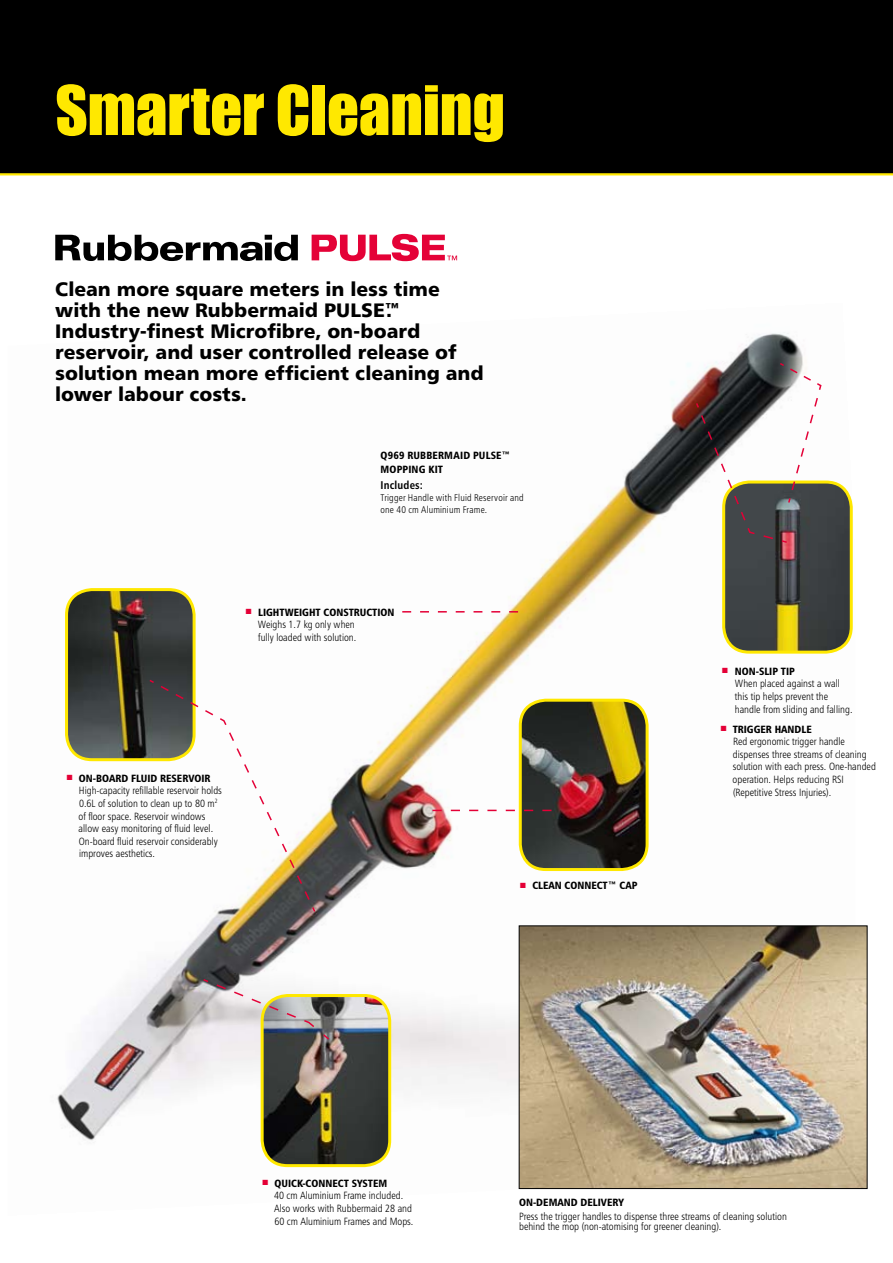
<style>
.page{position:relative;width:893px;height:1263px;background:#fff}
.page>*{position:absolute;margin:0;border:0;box-sizing:border-box;transform-origin:0 0}
.t1{font:63px "Impact";letter-spacing:-.005em;color:#ffe800}
.t2{font:19.5px/21px "Humanist 777 BT Black B";color:#000}
.t3{font:11.25px "Humanist 777 BT Bold Condensed B";color:#000}
.t4{font:10.5px/12.6px "Humanist 777 BT Light Condensed B";color:#000}
.t5{font:10.5px "Humanist 777 BT Black Condensed B";color:#000}
.t6{font:10.5px/13.5px "Humanist 777 BT Black Condensed B";letter-spacing:.02em;color:#000}
.t7{font:9.75px/12px "Humanist 777 BT Light Condensed B";letter-spacing:.02em;color:#000}
.s1{color:#e40036}
</style>
<div class="page">
<img style="left:57px;top:332px;width:798px;height:858px">
<div style="left:0;top:0;width:893px;height:174px;background:#000"></div>
<hr style="left:0;top:173px;width:893px;height:2px;background:#ffe800">
<img style="left:521px;top:927px;width:344px;height:260px">
<div style="left:519px;top:925px;width:348px;height:264px;border:1px solid #000"></div>
<img style="left:262px;top:995px;width:128px;height:170px">
<div style="left:261px;top:994px;width:130px;height:173px;border:3px solid #ffe800;border-radius:26px"></div>
<img style="left:520px;top:700px;width:127px;height:169px">
<div style="left:519px;top:699px;width:130px;height:172px;border:3px solid #ffe800;border-radius:26px"></div>
<img style="left:724px;top:482px;width:127px;height:170px">
<div style="left:722px;top:480px;width:131px;height:174px;border:3px solid #ffe800;border-radius:26px"></div>
<img style="left:67px;top:590px;width:127px;height:170px">
<div style="left:65px;top:588px;width:131px;height:173px;border:3px solid #ffe800;border-radius:26px"></div>
<svg style="left:202px;top:978px;width:129px;height:63px"></svg>
<svg style="left:148px;top:678px;width:169px;height:235px"></svg>
<svg style="left:695px;top:362px;width:127px;height:182px"></svg>
<svg style="left:432px;top:810px;width:119px;height:1px"></svg>
<svg style="left:55px;top:235px;width:243px;height:26px"></svg>
<svg style="left:312px;top:234px;width:145px;height:27px"></svg>
<svg style="left:402px;top:611px;width:116px;height:1px"></svg>
<h1 class="t1" style="left:55px;top:71px;width:451px">Smarter Cleaning</h1>
<h2 class="t2" style="left:55px;top:278px;width:430px">Clean more square meters in less time with the new Rubbermaid PULSE™.<br>Industry-finest Microfibre, on-board reservoir, and user controlled release of solution mean more efficient cleaning and lower labour costs.</h2>
<p class="t6" style="left:381px;top:448px;width:131px">Q969 RUBBERMAID PULSE™<br>MOPPING</p>
<p class="t5" style="left:428px;top:462px;width:16px">KIT</p>
<p class="t3" style="left:381px;top:478px;width:44px">Includes:</p>
<p class="t7" style="left:381px;top:492px;width:145px">Trigger Handle with Fluid Reservoir and one 40 cm Aluminium Frame.</p>
<p class="t5" style="left:246px;top:605px;width:150px"><span class="s1">■</span> LIGHTWEIGHT CONSTRUCTION</p>
<p class="t4" style="left:258px;top:618px;width:100px">Weighs 1.7 kg only when fully loaded with solution.</p>
<p class="t5" style="left:67px;top:771px;width:145px"><span class="s1">■</span> ON-BOARD FLUID RESERVOIR</p>
<p class="t4" style="left:78px;top:784px;width:145px">High-capacity refillable reservoir holds 0.6L of solution to clean up to 80 m<sup>2 </sup>of floor space. Reservoir windows allow easy monitoring of fluid level.<br>On-board fluid reservoir considerably improves aesthetics.</p>
<p class="t5" style="left:520px;top:879px;width:119px"><span class="s1">■</span> CLEAN CONNECT™ CAP</p>
<p class="t5" style="left:722px;top:664px;width:19px"><span class="s1">■</span> NON</p>
<p class="t5" style="left:756px;top:664px;width:41px">-SLI P TIP</p>
<p class="t4" style="left:735px;top:677px;width:119px">When placed against a wall this tip helps prevent the handle from sliding and falling.</p>
<p class="t5" style="left:721px;top:722px;width:91px"><span class="s1">■</span> TRIGGER HANDLE</p>
<p class="t4" style="left:733px;top:735px;width:145px">Red ergonomic trigger handle dispenses three streams of cleaning solution with each press. One-handed operation. Helps reducing RSI (Repetitive Stress Injuries).</p>
<p class="t5" style="left:262px;top:1176px;width:51px"><span class="s1">■</span> QUICK-CONN</p>
<p class="t5" style="left:332px;top:1176px;width:56px">ECT SYSTEM</p>
<p class="t4" style="left:274px;top:1189px;width:141px">40 cm Aluminium Frame included.<br>Also works with Rubbermaid 28 and<br>60 cm Aluminium Frames and Mops.</p>
<p class="t5" style="left:519px;top:1196px;width:25px">ON-DEM</p>
<p class="t5" style="left:557px;top:1196px;width:68px">AND DE LIVERY</p>
<p class="t4" style="left:519px;top:1210px;width:269px;line-height:10.5px">Press the trigger handles to dispense three streams of cleaning solution behind the mop (non-atomising for greener cleaning).</p>
</div>
